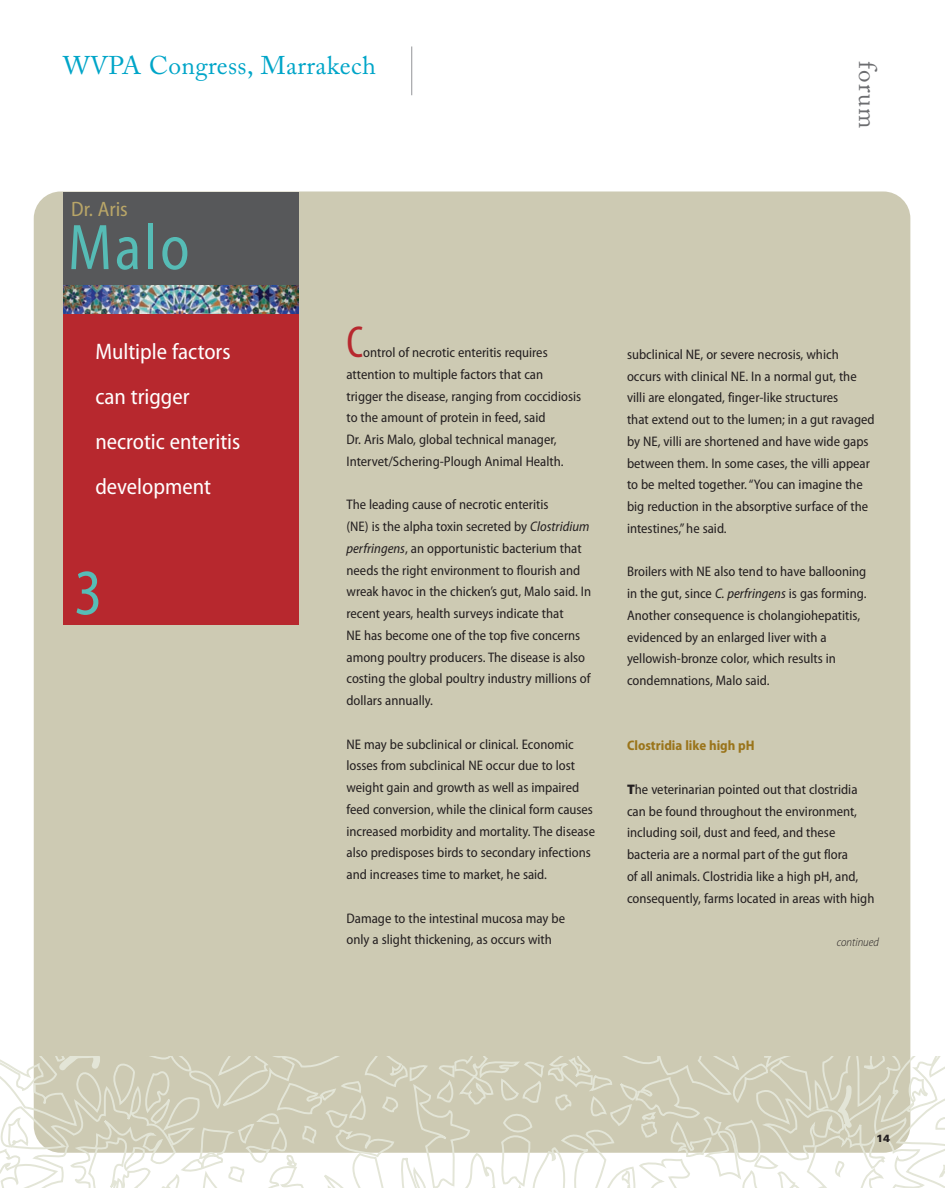
<style>
.page{position:relative;width:945px;height:1188px;background:#fff}
.page>*{position:absolute;margin:0;border:0;box-sizing:border-box;transform-origin:0 0}
.t1{font:semi-condensed 65.1px "Myriad Pro";color:#56bcb6;scale:.9 1}
.t2{font:condensed 45px "Myriad Pro";color:#b7282e}
.t3{font:25.5px "Adobe Caslon";letter-spacing:.015em;color:#00a5c8}
.t4{font:25.2px "Adobe Caslon";letter-spacing:.05em;color:#6c6d70}
.t5{font:semi-condensed 22.5px/45px "Myriad Pro";color:#fff}
.t6{font:semi-condensed 20.85px "Myriad Pro";color:#b9a668}
.t7{font:semi-condensed 13.8px/21.8px "Myriad Pro";color:#231f20}
.t8{font:700 semi-condensed 13.8px "Myriad Pro";color:#9a741a}
.t9{font:italic 300 semi-condensed 12px "Myriad Pro";color:#231f20}
.t10{font:900 10.5px "Univers";color:#231f20}
.s1{font-style:italic}
.s2{font-weight:900;font-stretch:normal}
</style>
<div class="page">
<div style="left:34px;top:192px;width:876px;height:961px;background:#cdcab3;border-radius:27px"></div>
<hr style="left:411px;top:46px;width:1px;height:49px;background:#939598">
<svg style="left:0;top:1056px;width:945px;height:132px"></svg>
<div style="left:63px;top:310px;width:235px;height:315px;background:#b7282e"></div>
<img style="left:63px;top:285px;width:235px;height:29px">
<div style="left:63px;top:192px;width:236px;height:93px;background:#57585a"></div>
<h3 class="t3" style="left:63px;top:56px;width:314px">WVPA Congress, Marrakech</h3>
<h3 class="t4" style="left:877px;top:61px;width:69px;rotate:90deg">forum</h3>
<h3 class="t6" style="left:71px;top:201px;width:58px">Dr. Aris</h3>
<h1 class="t1" style="left:68px;top:223px;width:136px">Malo</h1>
<h3 class="t5" style="left:95px;top:331px;width:147px">Multiple factors can trigger necrotic enteritis development</h3>
<h1 class="t1" style="left:74px;top:569px;width:32px">3</h1>
<h2 class="t2" style="left:346px;top:326px;width:18px">C</h2>
<p class="t7" style="left:346px;top:343px;width:236px;text-indent:17px">ontrol of necrotic enteritis requires attention to multiple factors that can trigger the disease, ranging from coccidiosis to the amount of protein in feed, said<br>Dr. Aris Malo, global technical manager, Intervet/Schering-Plough Animal Health.</p>
<p class="t7" style="left:346px;top:495px;width:246px">The leading cause of necrotic enteritis<br>(NE) is the alpha toxin secreted by <span class="s1">Clostridium perfringens</span>, an opportunistic bacterium that needs the right environment to flourish and wreak havoc in the chicken’s gut, Malo said. In recent years, health surveys indicate that<br>NE has become one of the top five concerns among poultry producers. The disease is also costing the global poultry industry millions of dollars annually.</p>
<p class="t7" style="left:346px;top:734px;width:250px">NE may be subclinical or clinical. Economic losses from subclinical NE occur due to lost weight gain and growth as well as impaired feed conversion, while the clinical form causes increased morbidity and mortality. The disease also predisposes birds to secondary infections and increases time to market, he said.</p>
<p class="t7" style="left:347px;top:908px;width:220px">Damage to the intestinal mucosa may be only a slight thickening, as occurs with</p>
<p class="t7" style="left:627px;top:344px;width:249px">subclinical NE, or severe necrosis, which occurs with clinical NE. In a normal gut, the villi are elongated, finger-like structures<br>that extend out to the lumen; in a gut ravaged by NE, villi are shortened and have wide gaps between them. In some cases, the villi appear to be melted together.“You can imagine the big reduction in the absorptive surface of the intestines,” he said.</p>
<p class="t7" style="left:627px;top:562px;width:241px">Broilers with NE also tend to have ballooning in the gut, since <span class="s1">C. perfringens</span> is gas forming.<br>Another consequence is cholangiohepatitis, evidenced by an enlarged liver with a yellowish-bronze color, which results in condemnations, Malo said.</p>
<p class="t8" style="left:627px;top:741px;width:129px">Clostridia like high pH</p>
<p class="t7" style="left:627px;top:779px;width:249px"><span class="s2">T</span>he veterinarian pointed out that clostridia can be found throughout the environment, including soil, dust and feed, and these bacteria are a normal part of the gut flora<br>of all animals. Clostridia like a high pH, and, consequently, farms located in areas with high</p>
<p class="t9" style="left:837px;top:938px;width:44px">continued</p>
<p class="t10" style="left:876px;top:1134px;width:16px">14</p>
</div>
